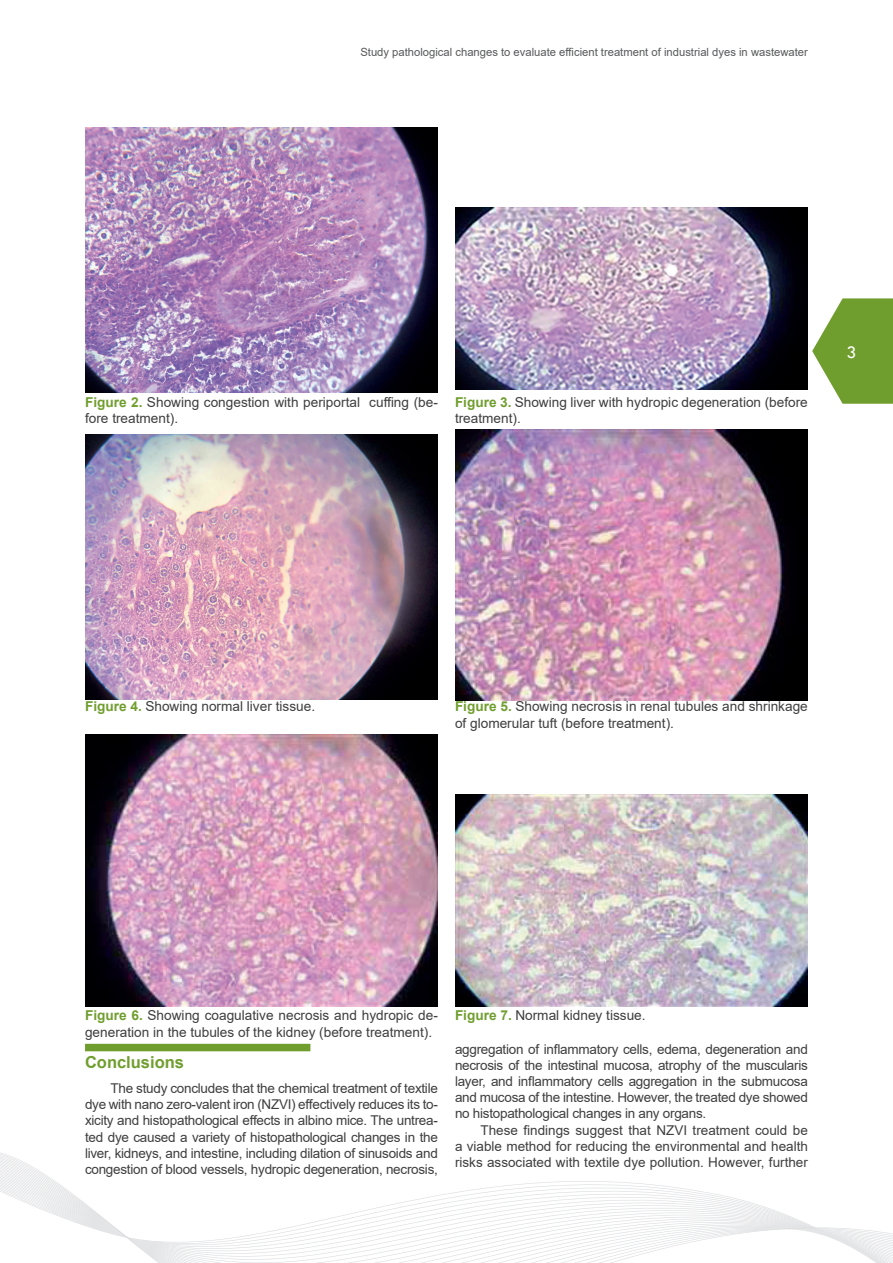
<style>
.page{position:relative;width:893px;height:1263px;background:#fff}
.page>*{position:absolute;margin:0;border:0;box-sizing:border-box;transform-origin:0 0}
.t1{font:18px "Tw Cen";color:#fff}
.t2{font:700 16.5px "Arial";color:#709e2e}
.t3{font:13.65px/16.4px "Arial";color:#3e3e3f}
.t4{font:13.5px/16.2px "Arial";letter-spacing:-.02em;color:#3e3e3f;text-align:justify}
.t5{font:11.25px "Arial";color:#57585a}
.s1{font-weight:700;color:#709e2e}
</style>
<div class="page">
<svg style="left:812px;top:298px;width:81px;height:106px"></svg>
<svg style="left:0;top:1167px;width:893px;height:96px"></svg>
<img style="left:85px;top:128px;width:353px;height:264px">
<img style="left:455px;top:207px;width:353px;height:183px">
<img style="left:85px;top:434px;width:353px;height:265px">
<img style="left:455px;top:429px;width:353px;height:272px">
<img style="left:85px;top:735px;width:353px;height:271px">
<img style="left:455px;top:794px;width:353px;height:212px">
<div style="left:85px;top:1044px;width:225px;height:7px;background:#709e2e"></div>
<p class="t5" style="left:360px;top:44px;width:449px">Study pathological changes to evaluate efficient treatment of industrial dyes in wastewater</p>
<p class="t3" style="left:85px;top:394px;width:354px"><span class="s1">Figure 2.</span> Showing congestion with periportal cuffing (be&shy;fore treatment).</p>
<p class="t3" style="left:455px;top:394px;width:354px"><span class="s1">Figure 3.</span> Showing liver with hydropic degeneration (before treatment).</p>
<h1 class="t1" style="left:846px;top:341px;width:11px">3</h1>
<p class="t3" style="left:85px;top:697px;width:232px"><span class="s1">Figure 4.</span> Showing normal liver tissue.</p>
<p class="t3" style="left:455px;top:698px;width:354px"><span class="s1">Figure 5.</span> Showing necrosis in renal tubules and shrinkage of glomerular tuft (before treatment).</p>
<p class="t3" style="left:85px;top:1007px;width:354px"><span class="s1">Figure 6.</span> Showing coagulative necrosis and hydropic de&shy;generation in the tubules of the kidney (before treatment).</p>
<p class="t3" style="left:455px;top:1007px;width:192px"><span class="s1">Figure 7.</span> Normal kidney tissue.</p>
<p class="t2" style="left:85px;top:1051px;width:101px">Conclusions</p>
<p class="t4" style="left:85px;top:1080px;width:354px;text-indent:26px">The study concludes that the chemical treatment of textile dye with nano zero-valent iron (NZVI) effectively reduces its to&shy;xicity and histopathological effects in albino mice. The untrea&shy;ted dye caused a variety of histopathological changes in the liver, kidneys, and intestine, including dilation of sinusoids and congestion of blood vessels, hydropic degeneration, necrosis,</p>
<p class="t4" style="left:455px;top:1041px;width:354px">aggregation of inflammatory cells, edema, degeneration and necrosis of the intestinal mucosa, atrophy of the muscularis layer, and inflammatory cells aggregation in the submucosa and mucosa of the intestine. However, the treated dye showed no histopathological changes in any organs.</p>
<p class="t4" style="left:455px;top:1122px;width:354px;text-indent:26px">These findings suggest that NZVI treatment could be a viable method for reducing the environmental and health risks associated with textile dye pollution. However, further</p>
</div>
